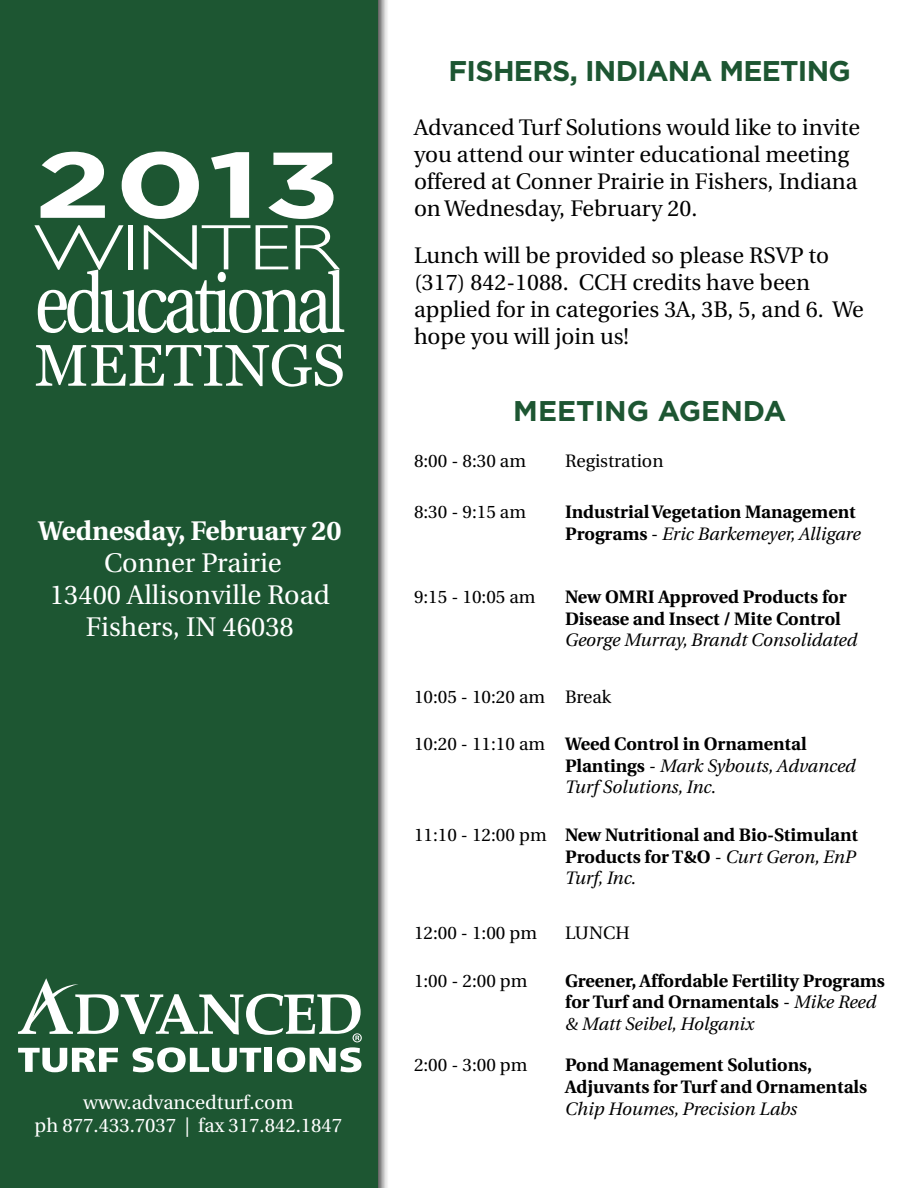
<style>
.page{position:relative;width:918px;height:1188px;background:#fff}
.page>*{position:absolute;margin:0;border:0;box-sizing:border-box;transform-origin:0 0}
.t1{font:700 93.15px "Gotham";color:#fff;scale:1.33 1}
.t2{font:84.15px "Utopia";letter-spacing:-.075em;color:#fff;scale:.8 1}
.t3{font:300 64.65px "Gill Sans";letter-spacing:-.025em;color:#fff;scale:1.33 1}
.t4{font:58.65px "Georgia";color:#fff}
.t5{font:700 28.5px "Gotham";letter-spacing:-.025em;color:#1d5632}
.t6{font:26.85px/32.2px "Utopia";color:#fff;text-align:center}
.t7{font:700 26.85px "Utopia";color:#fff}
.t8{font:22.5px/27px "Utopia";color:#000}
.t9{font:19.5px/23.4px "Utopia";color:#fff;text-align:center}
.t10{font:700 18px/21.6px "Utopia";color:#000}
.t11{font:italic 18px/21.6px "Utopia";color:#000}
.t12{font:18px "Utopia";color:#000}
.s1{font-weight:400}
.s2{font-weight:400;font-style:italic}
.s3{font-style:normal}
.s4{font-weight:700;font-style:normal}
</style>
<div class="page">
<div style="left:0;top:0;width:389px;height:1188px;background:#000;opacity:.75"></div>
<div style="left:0;top:0;width:378px;height:1188px;background:#1d5632"></div>
<svg style="left:18px;top:978px;width:344px;height:94px"></svg>
<h1 class="t1" style="left:34px;top:123px;width:232px">2013</h1>
<h3 class="t3" style="left:34px;top:211px;width:230px">WINTER</h3>
<h2 class="t2" style="left:34px;top:257px;width:390px">educational</h2>
<h3 class="t4" style="left:34px;top:330px;width:312px">MEETINGS</h3>
<h3 class="t7" style="left:38px;top:515px;width:305px">Wednesday, February 20</h3>
<h3 class="t6" style="left:50px;top:547px;width:282px">Conner Prairie<br>13400 Allisonville Road<br>Fishers, IN 46038</h3>
<p class="t9" style="left:35px;top:1091px;width:309px">www.advancedturf.com<br>ph 877.433.7037 | fax 317.842.1847</p>
<h3 class="t5" style="left:449px;top:52px;width:404px">FISHERS, INDIANA MEETING</h3>
<p class="t8" style="left:414px;top:115px;width:447px">Advanced Turf Solutions would like to invite you attend our winter educational meeting offered at Conner Prairie in Fishers, Indiana on Wednesday, February 20.</p>
<p class="t8" style="left:414px;top:242px;width:451px">Lunch will be provided so please RSVP to (317) 842-1088. CCH credits have been applied for in categories 3A, 3B, 5, and 6. We hope you will join us!</p>
<h3 class="t5" style="left:513px;top:392px;width:44px">MEETING</h3>
<h3 class="t5" style="left:658px;top:392px;width:44px">AGENDA</h3>
<p class="t12" style="left:414px;top:451px;width:114px">8:00 - 8:30 am</p>
<p class="t12" style="left:565px;top:451px;width:100px">Registration</p>
<p class="t12" style="left:414px;top:502px;width:114px">8:30 - 9:15 am</p>
<p class="t10" style="left:565px;top:502px;width:297px">Industrial Vegetation Management<br>Programs <span class="s1">-</span> <span class="s2">Eric Barkemeyer, Alligare</span></p>
<p class="t12" style="left:414px;top:587px;width:123px">9:15 - 10:05 am</p>
<p class="t10" style="left:565px;top:586px;width:283px">New OMRI Approved Products for<br>Disease and Insect / Mite Control</p>
<p class="t11" style="left:565px;top:630px;width:294px">George Murray, Brandt Consolidated</p>
<p class="t12" style="left:414px;top:687px;width:199px">10:05 - 10:20 am Break</p>
<p class="t11" style="left:565px;top:734px;width:292px;text-indent:-151px"><span class="s3">10:20 - 11:10 am</span> <span class="s4">Weed Control in Ornamental<br>Plantings</span> - Mark Sybouts, Advanced<br>Turf Solutions, Inc.</p>
<p class="t10" style="left:565px;top:824px;width:295px;text-indent:-151px"><span class="s1">11:10 - 12:00 pm</span> New Nutritional and Bio-Stimulant<br>Products for T&amp;O <span class="s1">-</span> <span class="s2">Curt Geron, EnP<br>Turf, Inc.</span></p>
<p class="t12" style="left:414px;top:923px;width:125px">12:00 - 1:00 pm</p>
<p class="t12" style="left:565px;top:923px;width:66px">LUNCH</p>
<p class="t12" style="left:414px;top:971px;width:115px">1:00 - 2:00 pm</p>
<p class="t10" style="left:565px;top:970px;width:321px">Greener, Affordable Fertility Programs for Turf and Ornamentals <span class="s1">-</span> <span class="s2">Mike Reed &amp; Matt Seibel, Holganix</span></p>
<p class="t12" style="left:414px;top:1055px;width:115px">2:00 - 3:00 pm</p>
<p class="t10" style="left:565px;top:1055px;width:303px">Pond Management Solutions,<br>Adjuvants for Turf and Ornamentals</p>
<p class="t11" style="left:565px;top:1098px;width:233px">Chip Houmes, Precision Labs</p>
</div>
